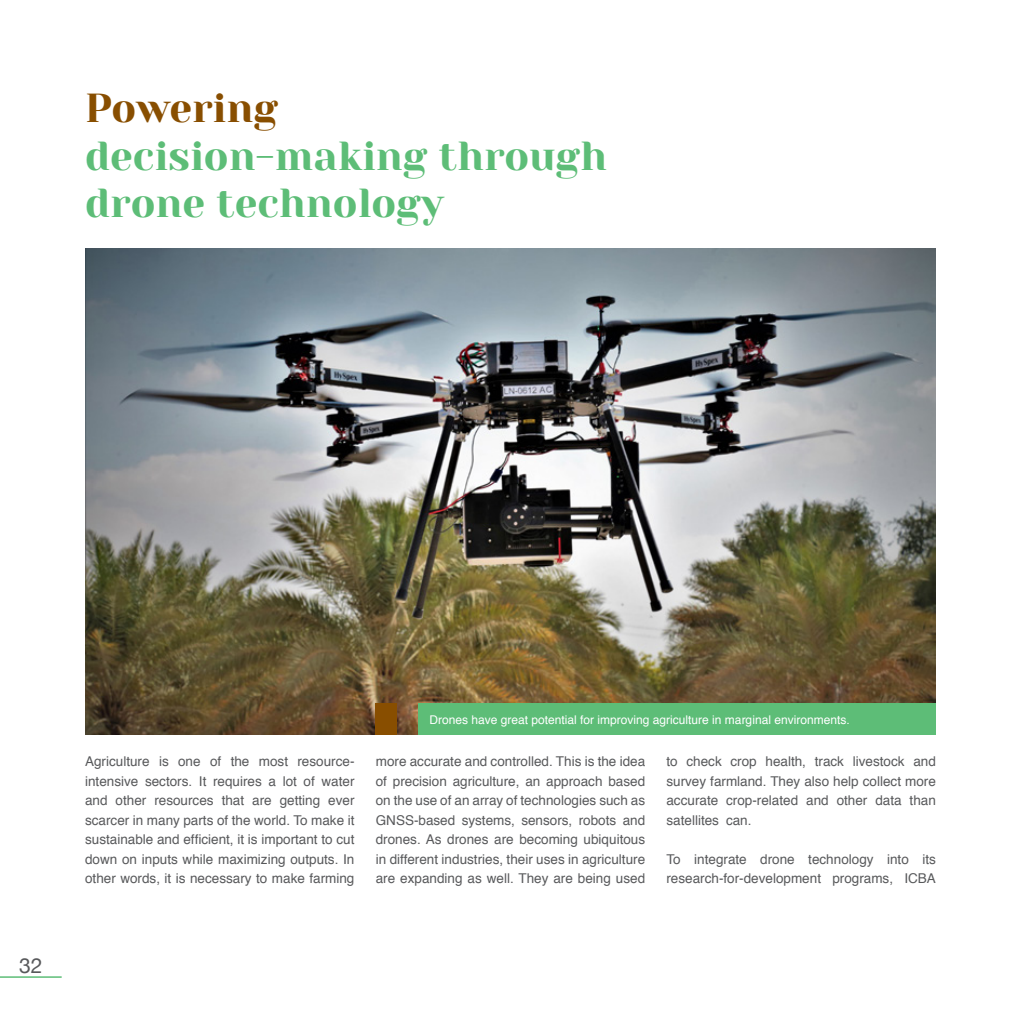
<style>
.page{position:relative;width:1021px;height:1021px;background:#fff}
.page>*{position:absolute;margin:0;border:0;box-sizing:border-box;transform-origin:0 0}
.t1{font:40.5px/47.4px "Yeseva One";color:#5dbd77}
.t2{font:40.5px "Yeseva One";color:#884e00}
.t3{font:21px "Helvetica Neue";color:#58595b}
.t4{font:13.5px/19.5px "Helvetica";color:#58595b;text-align:justify}
.t5{font:12px "Helvetica";color:#fff}
</style>
<div class="page">
<img style="left:85px;top:248px;width:850px;height:487px">
<div style="left:376px;top:703px;width:21px;height:32px;background:#884e00"></div>
<div style="left:418px;top:703px;width:517px;height:32px;background:#5dbd77"></div>
<hr style="left:0;top:976px;width:62px;height:1px;background:#5dbd77">
<h1 class="t2" style="left:85px;top:84px;width:194px">Powering</h1>
<h1 class="t1" style="left:85px;top:133px;width:523px">decision-making through drone technology</h1>
<h2 class="t3" style="left:19px;top:950px;width:25px">32</h2>
<p class="t5" style="left:429px;top:710px;width:422px">Drones have great potential for improving agriculture in marginal environments.</p>
<p class="t4" style="left:85px;top:752px;width:271px">Agriculture is one of the most resource&shy;intensive sectors. It requires a lot of water and other resources that are getting ever scarcer in many parts of the world. To make it sustainable and efficient, it is important to cut down on inputs while maximizing outputs. In other words, it is necessary to make farming</p>
<p class="t4" style="left:376px;top:752px;width:271px">more accurate and controlled. This is the idea of precision agriculture, an approach based on the use of an array of technologies such as GNSS-based systems, sensors, robots and drones. As drones are becoming ubiquitous in different industries, their uses in agriculture are expanding as well. They are being used</p>
<p class="t4" style="left:666px;top:752px;width:271px">to check crop health, track livestock and survey farmland. They also help collect more accurate crop-related and other data than satellites can.</p>
<p class="t4" style="left:666px;top:849px;width:271px">To integrate drone technology into its research-for-development programs, ICBA</p>
</div>
